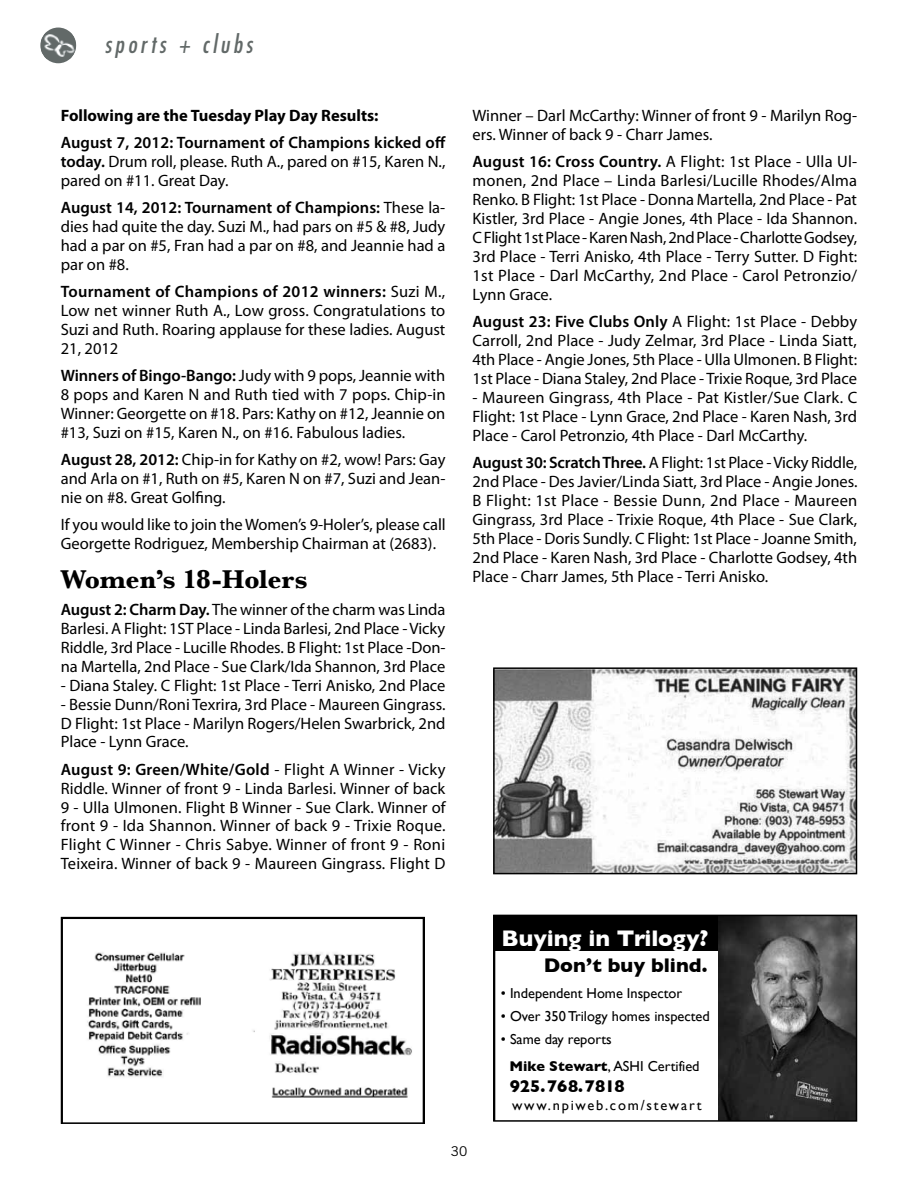
<style>
.page{position:relative;width:918px;height:1188px;background:#fff}
.page>*{position:absolute;margin:0;border:0;box-sizing:border-box;transform-origin:0 0}
.t1{font:700 27px "Baskerville";letter-spacing:-.01em;color:#000}
.t2{font:italic condensed 24px "Futura";letter-spacing:.15em;color:#626968}
.t3{font:700 22.95px "Gill Sans";color:#fff}
.t4{font:700 20.1px "Gill Sans";color:#000}
.t5{font:700 17.25px "Gill Sans";color:#000}
.t6{font:16.5px/18.9px "Myriad Pro";color:#000;text-align:justify}
.t7{font:700 16.5px "Myriad Pro";color:#000}
.t8{font:14.4px/27.3px "Gill Sans";color:#000}
.t9{font:14.4px "Gill Sans";letter-spacing:.125em;color:#000}
.t10{font:13.5px "Trade Gothic";color:#000}
.s1{font-weight:600}
.s2{font-weight:700}
</style>
<div class="page">
<div style="left:40px;top:28px;width:36px;height:35px;background:#626968;border-radius:50%"></div>
<img style="left:41px;top:33px;width:35px;height:26px">
<svg style="left:87px;top:952px;width:325px;height:146px"></svg>
<div style="left:61px;top:917px;width:364px;height:207px;border:2px solid #000"></div>
<div style="left:494px;top:915px;width:227px;height:36px;background:#000"></div>
<img style="left:718px;top:918px;width:136px;height:201px">
<div style="left:493px;top:915px;width:364px;height:207px;border:2px solid #000"></div>
<img style="left:496px;top:670px;width:358px;height:201px">
<div style="left:493px;top:667px;width:364px;height:207px;border:2px solid #000"></div>
<h2 class="t2" style="left:105px;top:29px;width:149px">sports + clubs</h2>
<p class="t7" style="left:61px;top:106px;width:319px">Following are the Tuesday Play Day Results:</p>
<p class="t6" style="left:61px;top:133px;width:386px"><span class="s1">August 7, 2012: Tournament of Champions kicked off today.</span> Drum roll, please. Ruth A., pared on #15, Karen N., pared on #11. Great Day.</p>
<p class="t6" style="left:61px;top:198px;width:386px"><span class="s1">August 14, 2012: Tournament of Champions:</span> These la&shy;dies had quite the day. Suzi M., had pars on #5 &amp; #8, Judy had a par on #5, Fran had a par on #8, and Jeannie had a par on #8.</p>
<p class="t6" style="left:61px;top:282px;width:386px"><span class="s1">Tournament of Champions of 2012 winners:</span> Suzi M., Low net winner Ruth A., Low gross. Congratulations to Suzi and Ruth. Roaring applause for these ladies. August 21, 2012</p>
<p class="t6" style="left:61px;top:366px;width:386px"><span class="s1">Winners of Bingo-Bango:</span> Judy with 9 pops, Jeannie with 8 pops and Karen N and Ruth tied with 7 pops. Chip-in Winner: Georgette on #18. Pars: Kathy on #12, Jeannie on #13, Suzi on #15, Karen N., on #16. Fabulous ladies.</p>
<p class="t6" style="left:61px;top:450px;width:386px"><span class="s1">August 28, 2012:</span> Chip-in for Kathy on #2, wow! Pars: Gay and Arla on #1, Ruth on #5, Karen N on #7, Suzi and Jean&shy;nie on #8. Great Golfing.</p>
<p class="t6" style="left:61px;top:515px;width:387px">If you would like to join the Women’s 9-Holer’s, please call<br>Georgette Rodriguez, Membership Chairman at (2683).</p>
<h1 class="t1" style="left:61px;top:563px;width:248px">Women’s 18-Holers</h1>
<p class="t6" style="left:61px;top:600px;width:386px"><span class="s1">August 2: Charm Day.</span> The winner of the charm was Linda Barlesi. A Flight: 1ST Place - Linda Barlesi, 2nd Place - Vicky Riddle, 3rd Place - Lucille Rhodes. B Flight: 1st Place -Don&shy;na Martella, 2nd Place - Sue Clark/Ida Shannon, 3rd Place</p>
<p class="t6" style="left:61px;top:676px;width:386px">- Diana Staley. C Flight: 1st Place - Terri Anisko, 2nd Place</p>
<p class="t6" style="left:61px;top:695px;width:386px">- Bessie Dunn/Roni Texrira, 3rd Place - Maureen Gingrass.<br>D Flight: 1st Place - Marilyn Rogers/Helen Swarbrick, 2nd Place - Lynn Grace.</p>
<p class="t6" style="left:61px;top:760px;width:386px"><span class="s1">August 9: Green/White/Gold</span> - Flight A Winner - Vicky Riddle. Winner of front 9 - Linda Barlesi. Winner of back 9 - Ulla Ulmonen. Flight B Winner - Sue Clark. Winner of front 9 - Ida Shannon. Winner of back 9 - Trixie Roque.<br>Flight C Winner - Chris Sabye. Winner of front 9 - Roni Teixeira. Winner of back 9 - Maureen Gingrass. Flight D</p>
<p class="t6" style="left:473px;top:106px;width:386px">Winner – Darl McCarthy: Winner of front 9 - Marilyn Rog&shy;ers. Winner of back 9 - Charr James.</p>
<p class="t6" style="left:473px;top:152px;width:386px"><span class="s1">August 16: Cross Country.</span> A Flight: 1st Place - Ulla Ul&shy;monen, 2nd Place – Linda Barlesi/Lucille Rhodes/Alma Renko. B Flight: 1st Place - Donna Martella, 2nd Place - Pat Kistler, 3rd Place - Angie Jones, 4th Place - Ida Shannon.<br>C Flight 1st Place - Karen Nash, 2nd Place - Charlotte Godsey, 3rd Place - Terri Anisko, 4th Place - Terry Sutter. D Fight:<br>1st Place - Darl McCarthy, 2nd Place - Carol Petronzio/ Lynn Grace.</p>
<p class="t6" style="left:473px;top:312px;width:386px"><span class="s1">August 23: Five Clubs Only</span> A Flight: 1st Place - Debby Carroll, 2nd Place - Judy Zelmar, 3rd Place - Linda Siatt, 4th Place - Angie Jones, 5th Place - Ulla Ulmonen. B Flight:<br>1st Place - Diana Staley, 2nd Place - Trixie Roque, 3rd Place</p>
<p class="t6" style="left:473px;top:388px;width:386px">- Maureen Gingrass, 4th Place - Pat Kistler/Sue Clark. C Flight: 1st Place - Lynn Grace, 2nd Place - Karen Nash, 3rd Place - Carol Petronzio, 4th Place - Darl McCarthy.</p>
<p class="t6" style="left:473px;top:453px;width:387px"><span class="s1">August 30: Scratch Three.</span> A Flight: 1st Place - Vicky Riddle, 2nd Place - Des Javier/Linda Siatt, 3rd Place - Angie Jones.<br>B Flight: 1st Place - Bessie Dunn, 2nd Place - Maureen Gingrass, 3rd Place - Trixie Roque, 4th Place - Sue Clark, 5th Place - Doris Sundly. C Flight: 1st Place - Joanne Smith, 2nd Place - Karen Nash, 3rd Place - Charlotte Godsey, 4th Place - Charr James, 5th Place - Terri Anisko.</p>
<h3 class="t3" style="left:502px;top:925px;width:208px">Buying in Trilogy?</h3>
<p class="t4" style="left:544px;top:953px;width:165px">Don’t buy blind.</p>
<p class="t8" style="left:501px;top:979px;width:183px">• Independent Home Inspector</p>
<p class="t8" style="left:501px;top:1002px;width:210px">• Over 350 Trilogy homes inspected</p>
<p class="t8" style="left:509px;top:1026px;width:192px;text-indent:-9px">• Same day reports<br><span class="s2">Mike Stewart</span>, ASHI Certified</p>
<p class="t5" style="left:510px;top:1076px;width:116px">925. 768. 7818</p>
<p class="t9" style="left:512px;top:1097px;width:191px">www.npiweb.com/stewart</p>
<p class="t10" style="left:451px;top:1144px;width:18px">30</p>
</div>
